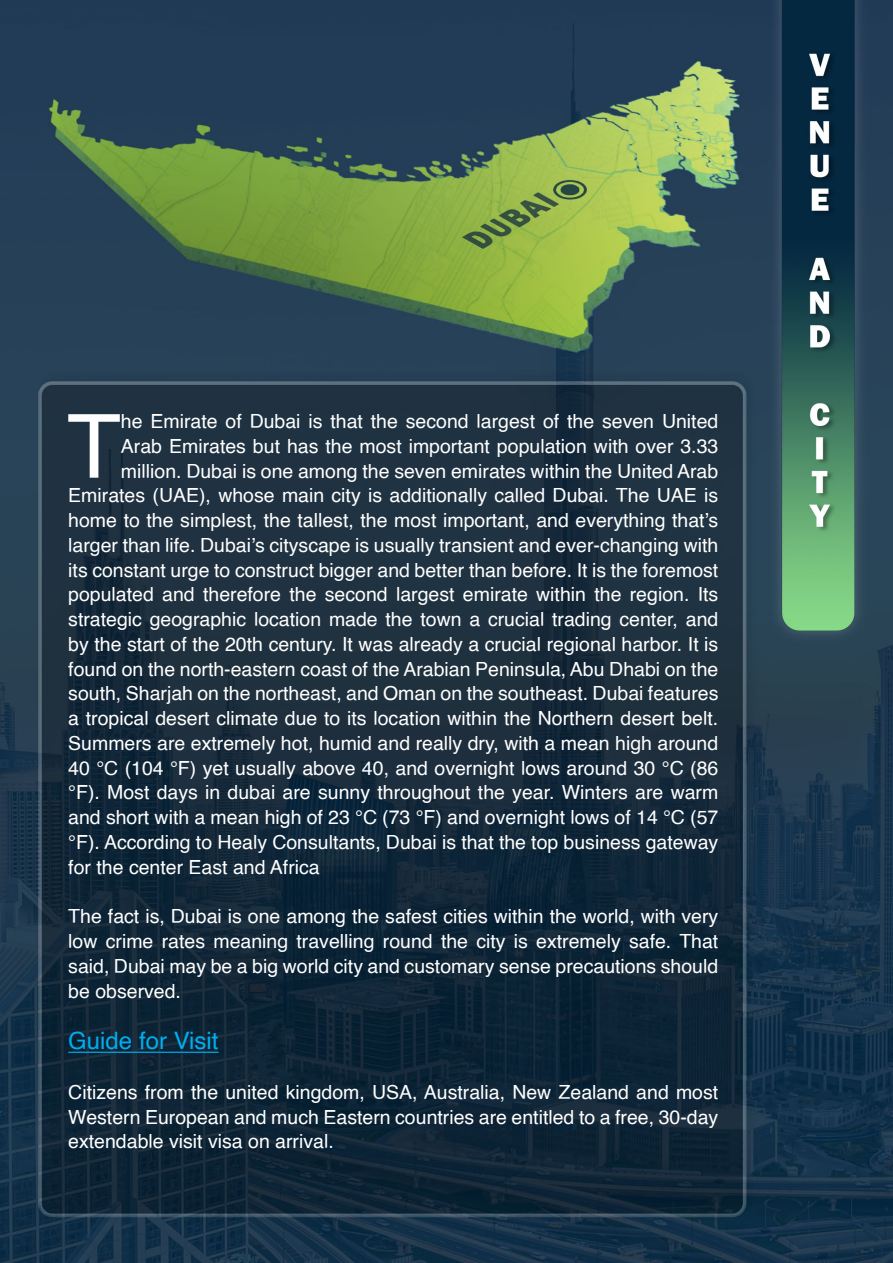
<style>
.page{position:relative;width:893px;height:1263px;background:#fff}
.page>*{position:absolute;margin:0;border:0;box-sizing:border-box;transform-origin:0 0}
.Body_Text{font:88.5px "Helvetica";color:#fff}
.Body_Text-2{font:24px "Helvetica";color:#00aeef}
.Body_Text-3{font:19.5px/24.8px "Helvetica";color:#fff;text-align:justify}
</style>
<div class="page">
<img style="left:0;top:0;width:893px;height:1263px">
<hr style="left:68px;top:1052px;width:151px;height:1px;background:#00aeef">
<p class="Body_Text" style="left:67px;top:378px;width:56px">T</p>
<p class="Body_Text-3" style="left:121px;top:410px;width:599px">he Emirate of Dubai is that the second largest of the seven United</p>
<p class="Body_Text-3" style="left:121px;top:434px;width:599px">Arab Emirates but has the most important population with over 3.33</p>
<p class="Body_Text-3" style="left:121px;top:459px;width:599px">million. Dubai is one among the seven emirates within the United Arab</p>
<p class="Body_Text-3" style="left:68px;top:484px;width:652px">Emirates (UAE), whose main city is additionally called Dubai. The UAE is</p>
<p class="Body_Text-3" style="left:68px;top:509px;width:652px">home to the simplest, the tallest, the most important, and everything that’s</p>
<p class="Body_Text-3" style="left:68px;top:533px;width:652px">larger than life. Dubai’s cityscape is usually transient and ever-changing with</p>
<p class="Body_Text-3" style="left:68px;top:558px;width:652px">its constant urge to construct bigger and better than before. It is the foremost</p>
<p class="Body_Text-3" style="left:68px;top:583px;width:652px">populated and therefore the second largest emirate within the region. Its</p>
<p class="Body_Text-3" style="left:68px;top:608px;width:652px">strategic geographic location made the town a crucial trading center, and</p>
<p class="Body_Text-3" style="left:68px;top:632px;width:652px">by the start of the 20th century. It was already a crucial regional harbor. It is</p>
<p class="Body_Text-3" style="left:68px;top:657px;width:652px">found on the north-eastern coast of the Arabian Peninsula, Abu Dhabi on the</p>
<p class="Body_Text-3" style="left:68px;top:682px;width:652px">south, Sharjah on the northeast, and Oman on the southeast. Dubai features</p>
<p class="Body_Text-3" style="left:68px;top:707px;width:651px">a tropical desert climate due to its location within the Northern desert belt.</p>
<p class="Body_Text-3" style="left:68px;top:731px;width:651px">Summers are extremely hot, humid and really dry, with a mean high around</p>
<p class="Body_Text-3" style="left:68px;top:756px;width:652px">40 °C (104 °F) yet usually above 40, and overnight lows around 30 °C (86</p>
<p class="Body_Text-3" style="left:68px;top:781px;width:652px">°F). Most days in dubai are sunny throughout the year. Winters are warm</p>
<p class="Body_Text-3" style="left:68px;top:806px;width:652px">and short with a mean high of 23 °C (73 °F) and overnight lows of 14 °C (57</p>
<p class="Body_Text-3" style="left:68px;top:830px;width:652px">°F). According to Healy Consultants, Dubai is that the top business gateway</p>
<p class="Body_Text-3" style="left:68px;top:855px;width:253px">for the center East and Africa</p>
<p class="Body_Text-3" style="left:68px;top:905px;width:652px">The fact is, Dubai is one among the safest cities within the world, with very low crime rates meaning travelling round the city is extremely safe. That said, Dubai may be a big world city and customary sense precautions should be observed.</p>
<p class="Body_Text-2" style="left:68px;top:1022px;width:152px">Guide for Visit</p>
<p class="Body_Text-3" style="left:68px;top:1080px;width:652px">Citizens from the united kingdom, USA, Australia, New Zealand and most Western European and much Eastern countries are entitled to a free, 30-day extendable visit visa on arrival.</p>
</div>
